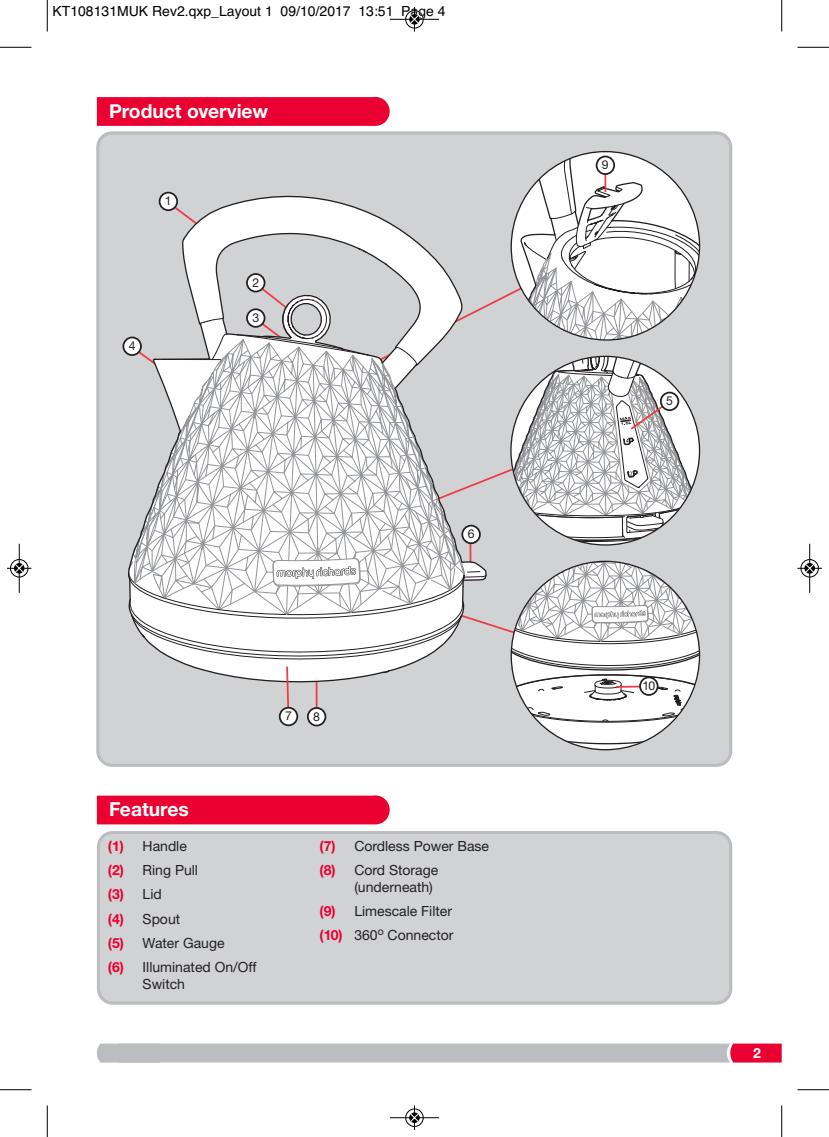
<style>
.page{position:relative;width:829px;height:1137px;background:#fff}
.page>*{position:absolute;margin:0;border:0;box-sizing:border-box;transform-origin:0 0}
.t1{font:700 19.25px "Helvetica Neue CE";color:#fff}
.t2{font:14px/24.3px "Helvetica Neue";color:#231f20}
.t3{font:14px "Helvetica";color:#000}
.t4{font:700 14px "Helvetica Neue CE";color:#ea0031}
.t5{font:700 14px "Helvetica Neue CE";color:#fff}
.t6{font:12.25px "Helvetica Neue CE";color:#231f20}
.s1{font-family:"Helvetica Neue CE";font-weight:700;color:#ea0031}
.s2{font-family:"Helvetica Neue";font-weight:400;color:#231f20}
</style>
<div class="page">
<svg style="left:97px;top:1043px;width:684px;height:19px;background:#c1b2b8"></svg>
<div style="left:97px;top:831px;width:635px;height:173px;background:#d1d2d4"></div>
<svg style="left:96px;top:131px;width:636px;height:635px;background:#cecfd1"></svg>
<div style="left:97px;top:795px;width:293px;height:29px;background:#ea0031"></div>
<svg style="left:123px;top:337px;width:18px;height:18px"></svg>
<div style="left:122px;top:336px;width:20px;height:20px;border:2px solid #231f20;border-radius:50%"></div>
<svg style="left:127px;top:150px;width:574px;height:595px"></svg>
<hr style="left:604px;top:165px;width:2px;height:27px;background:#ee3a41">
<div style="left:596px;top:156px;width:18px;height:18px;background:#fff;border-radius:50%"></div>
<div style="left:595px;top:156px;width:20px;height:19px;border:2px solid #231f20;border-radius:50%"></div>
<svg style="left:97px;top:97px;width:293px;height:29px;background:#ea0434"></svg>
<hr style="left:47px;top:0;width:1px;height:32px;background:#000">
<hr style="left:0;top:47px;width:32px;height:1px;background:#000">
<hr style="left:781px;top:0;width:1px;height:32px;background:#000">
<hr style="left:797px;top:47px;width:32px;height:1px;background:#000">
<hr style="left:47px;top:1105px;width:1px;height:31px;background:#000">
<hr style="left:0;top:1089px;width:32px;height:1px;background:#000">
<hr style="left:781px;top:1105px;width:1px;height:31px;background:#000">
<hr style="left:797px;top:1089px;width:32px;height:1px;background:#000">
<div style="left:405px;top:10px;width:19px;height:19px;border:1px solid #fff;border-radius:50%"></div>
<hr style="left:390px;top:19px;width:49px;height:1px;background:#000">
<div style="left:405px;top:10px;width:18px;height:18px;border:1px solid #000;border-radius:50%"></div>
<svg style="left:410px;top:7px;width:9px;height:25px"></svg>
<div style="left:405px;top:1108px;width:19px;height:18px;border:1px solid #fff;border-radius:50%"></div>
<hr style="left:390px;top:1117px;width:49px;height:1px;background:#000">
<div style="left:405px;top:1108px;width:18px;height:18px;border:1px solid #000;border-radius:50%"></div>
<svg style="left:410px;top:1105px;width:9px;height:24px"></svg>
<div style="left:10px;top:559px;width:19px;height:18px;border:1px solid #fff;border-radius:50%"></div>
<hr style="left:19px;top:543px;width:1px;height:49px;background:#000">
<div style="left:10px;top:559px;width:18px;height:18px;border:1px solid #000;border-radius:50%"></div>
<div style="left:14px;top:563px;width:10px;height:10px;background:#000;border-radius:50%"></div>
<svg style="left:7px;top:563px;width:25px;height:9px"></svg>
<div style="left:800px;top:559px;width:19px;height:18px;border:1px solid #fff;border-radius:50%"></div>
<hr style="left:809px;top:543px;width:1px;height:49px;background:#000">
<div style="left:800px;top:559px;width:18px;height:18px;border:1px solid #000;border-radius:50%"></div>
<div style="left:804px;top:563px;width:11px;height:10px;background:#000;border-radius:50%"></div>
<svg style="left:797px;top:563px;width:25px;height:9px"></svg>
<p class="t3" style="left:52px;top:3px;width:395px">KT108131MUK Rev2.qxp_Layout 1 09/10/2017 13:51 Page 4</p>
<h1 class="t1" style="left:109px;top:104px;width:160px">Product overview</h1>
<p class="t6" style="left:165px;top:196px;width:8px">1</p>
<p class="t6" style="left:129px;top:341px;width:8px">4</p>
<p class="t6" style="left:252px;top:278px;width:8px">2</p>
<p class="t6" style="left:252px;top:313px;width:8px">3</p>
<p class="t6" style="left:468px;top:529px;width:8px">6</p>
<p class="t6" style="left:285px;top:711px;width:8px">7</p>
<p class="t6" style="left:313px;top:711px;width:8px">8</p>
<h1 class="t1" style="left:109px;top:802px;width:81px">Features</h1>
<p class="t2" style="left:108px;top:835px;width:92px"><span class="s1">(1)</span> Handle <span class="s1">(2)</span> Ring Pull</p>
<p class="t4" style="left:108px;top:889px;width:55px">(3) <span class="s2">Lid</span></p>
<p class="t2" style="left:108px;top:907px;width:150px"><span class="s1">(4)</span> Spout<br><span class="s1">(5)</span> Water Gauge<br><span class="s1">(6)</span> Illuminated On/Off</p>
<p class="t2" style="left:143px;top:973px;width:44px">Switch</p>
<p class="t2" style="left:319px;top:835px;width:171px"><span class="s1">(7)</span> Cordless Power Base <span class="s1">(8)</span> Cord Storage</p>
<p class="t2" style="left:319px;top:876px;width:135px;text-indent:35px">(underneath)<br><span class="s1">(9)</span> Limescale Filter <span class="s1">(10)</span> 360<sup>o</sup> Connector</p>
<p class="t6" style="left:602px;top:160px;width:8px">9</p>
<p class="t6" style="left:666px;top:396px;width:8px">5</p>
<p class="t6" style="left:642px;top:681px;width:14px">10</p>
<p class="t5" style="left:753px;top:1047px;width:9px">2</p>
</div>
